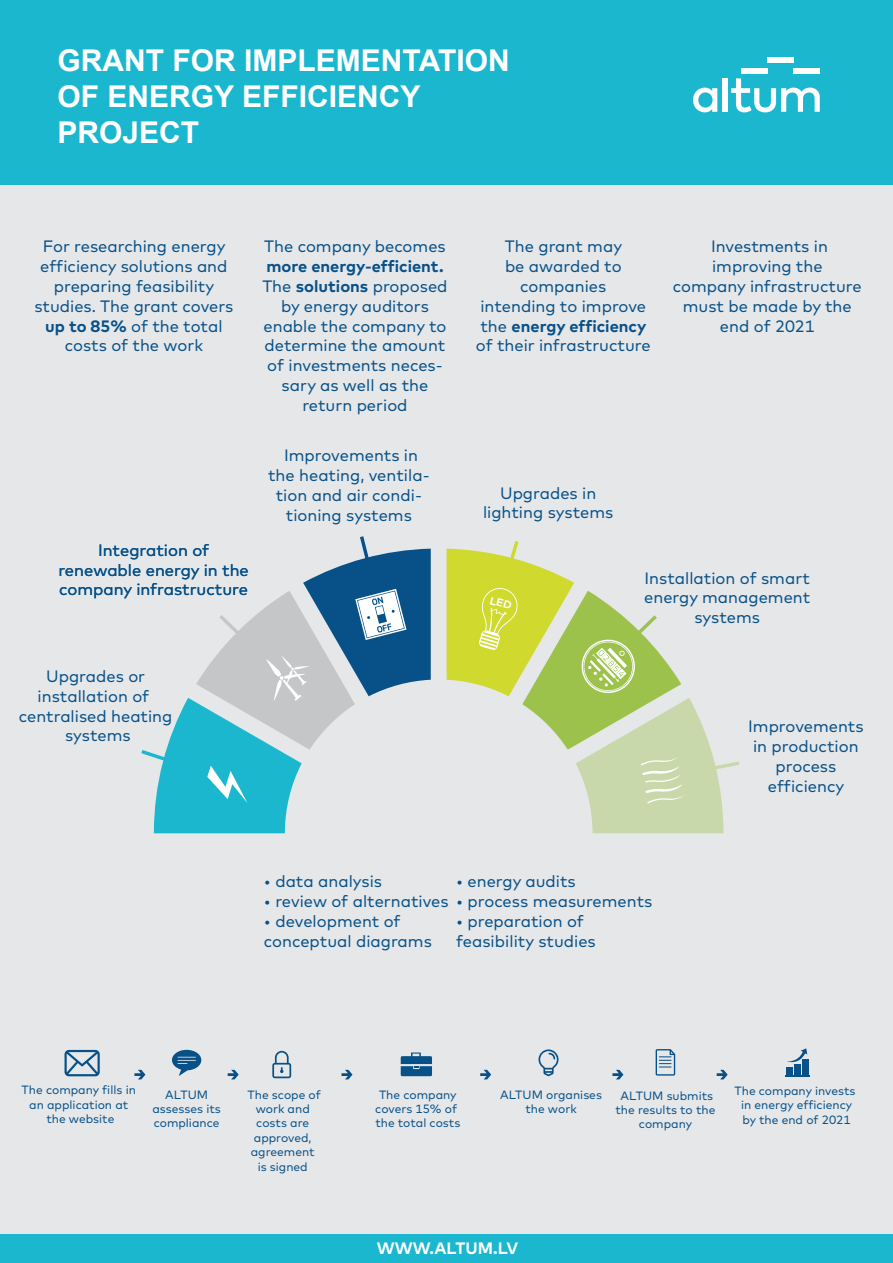
<style>
.page{position:relative;width:893px;height:1263px;background:#fff}
.page>*{position:absolute;margin:0;border:0;box-sizing:border-box;transform-origin:0 0}
.t1{font:700 30px/36px "Arial";color:#fff}
.t2{font:16.5px/19.8px "Mark";color:#075188;text-align:center}
.t3{font:700 16.5px "Mark";color:#fff}
.t4{font:12px/14.4px "Mark";color:#075188;text-align:center}
.s1{font-weight:700}
</style>
<div class="page">
<div style="left:0;top:184px;width:893px;height:1079px;background:#e6e7e9"></div>
<div style="left:0;top:0;width:893px;height:185px;background:#1ab7cf"></div>
<svg style="left:141px;top:536px;width:290px;height:297px"></svg>
<div style="left:741px;top:68px;width:26px;height:5px;background:#fff"></div>
<div style="left:767px;top:58px;width:27px;height:5px;background:#fff"></div>
<div style="left:794px;top:68px;width:26px;height:5px;background:#fff"></div>
<svg style="left:693px;top:88px;width:24px;height:24px"></svg>
<div style="left:722px;top:78px;width:6px;height:34px;background:#fff"></div>
<svg style="left:731px;top:78px;width:89px;height:34px"></svg>
<svg style="left:65px;top:1050px;width:35px;height:26px"></svg>
<svg style="left:272px;top:1051px;width:19px;height:27px"></svg>
<svg style="left:538px;top:1049px;width:20px;height:27px"></svg>
<svg style="left:656px;top:1049px;width:19px;height:26px"></svg>
<svg style="left:401px;top:1052px;width:31px;height:24px"></svg>
<div style="left:802px;top:1060px;width:6px;height:15px;background:#075188"></div>
<div style="left:794px;top:1064px;width:7px;height:11px;background:#075188"></div>
<div style="left:786px;top:1067px;width:7px;height:8px;background:#075188"></div>
<svg style="left:787px;top:1048px;width:20px;height:15px"></svg>
<svg style="left:785px;top:1076px;width:25px;height:1px"></svg>
<svg style="left:172px;top:1050px;width:29px;height:26px"></svg>
<svg style="left:134px;top:1070px;width:11px;height:9px"></svg>
<svg style="left:341px;top:1070px;width:11px;height:9px"></svg>
<svg style="left:228px;top:1070px;width:11px;height:9px"></svg>
<svg style="left:480px;top:1070px;width:11px;height:9px"></svg>
<svg style="left:612px;top:1070px;width:11px;height:9px"></svg>
<svg style="left:717px;top:1070px;width:11px;height:9px"></svg>
<div style="left:0;top:1234px;width:893px;height:29px;background:#1ab7cf"></div>
<svg style="left:447px;top:541px;width:292px;height:292px"></svg>
<h1 class="t1" style="left:58px;top:43px;width:454px">GRANT FOR IMPLEMENTATION<br>OF ENERGY EFFICIENCY<br>PROJECT</h1>
<p class="t2" style="left:34px;top:237px;width:201px">For researching energy efficiency solutions and preparing feasibility studies. The grant covers <span class="s1">up to 85%</span> of the total costs of the work</p>
<p class="t2" style="left:264px;top:237px;width:183px">The company becomes</p>
<p class="t2" style="left:262px;top:257px;width:187px"><span class="s1">more energy-efficient.<br></span>The <span class="s1">solutions</span> proposed by energy auditors enable the company to determine the amount of investments neces&shy;sary as well as the return period</p>
<p class="t2" style="left:58px;top:540px;width:192px">Integration of renewable energy in the company infrastructure</p>
<p class="t2" style="left:268px;top:446px;width:163px">Improvements in the heating, ventila&shy;tion and air condi&shy;tioning systems</p>
<p class="t2" style="left:19px;top:666px;width:155px">Upgrades or installation of centralised heating systems</p>
<p class="t2" style="left:476px;top:237px;width:176px">The grant may<br>be awarded to companies<br>intending to improve the <span class="s1">energy efficiency </span>of their infrastructure</p>
<p class="t2" style="left:673px;top:237px;width:190px">Investments in improving the<br>company infrastructure must be made by the end of 2021</p>
<p class="t2" style="left:483px;top:483px;width:132px">Upgrades in lighting systems</p>
<p class="t2" style="left:644px;top:568px;width:168px">Installation of smart energy management systems</p>
<p class="t2" style="left:748px;top:717px;width:117px">Improvements in production process efficiency</p>
<p class="t2" style="left:264px;top:872px;width:120px">• data analysis</p>
<p class="t2" style="left:264px;top:911px;width:169px;text-align:left">• development of conceptual diagrams</p>
<p class="t2" style="left:456px;top:872px;width:121px">• energy audits</p>
<p class="t2" style="left:264px;top:891px;width:390px">• review of alternatives • process measurements</p>
<p class="t2" style="left:456px;top:911px;width:141px;text-align:left">• preparation of feasibility studies</p>
<p class="t4" style="left:22px;top:1083px;width:116px">The company fills in an application at the website</p>
<p class="t4" style="left:152px;top:1087px;width:70px">ALTUM assesses its compliance</p>
<p class="t4" style="left:248px;top:1087px;width:75px">The scope of work and costs are approved, agreement is signed</p>
<p class="t4" style="left:375px;top:1087px;width:86px">The company covers 15% of the total costs</p>
<p class="t4" style="left:500px;top:1087px;width:103px">ALTUM organises the work</p>
<p class="t4" style="left:615px;top:1088px;width:101px">ALTUM submits the results to the company</p>
<p class="t4" style="left:734px;top:1084px;width:122px">The company invests in energy efficiency by the end of 2021</p>
<p class="t3" style="left:377px;top:1239px;width:143px">WWW.ALTUM.LV</p>
</div>
